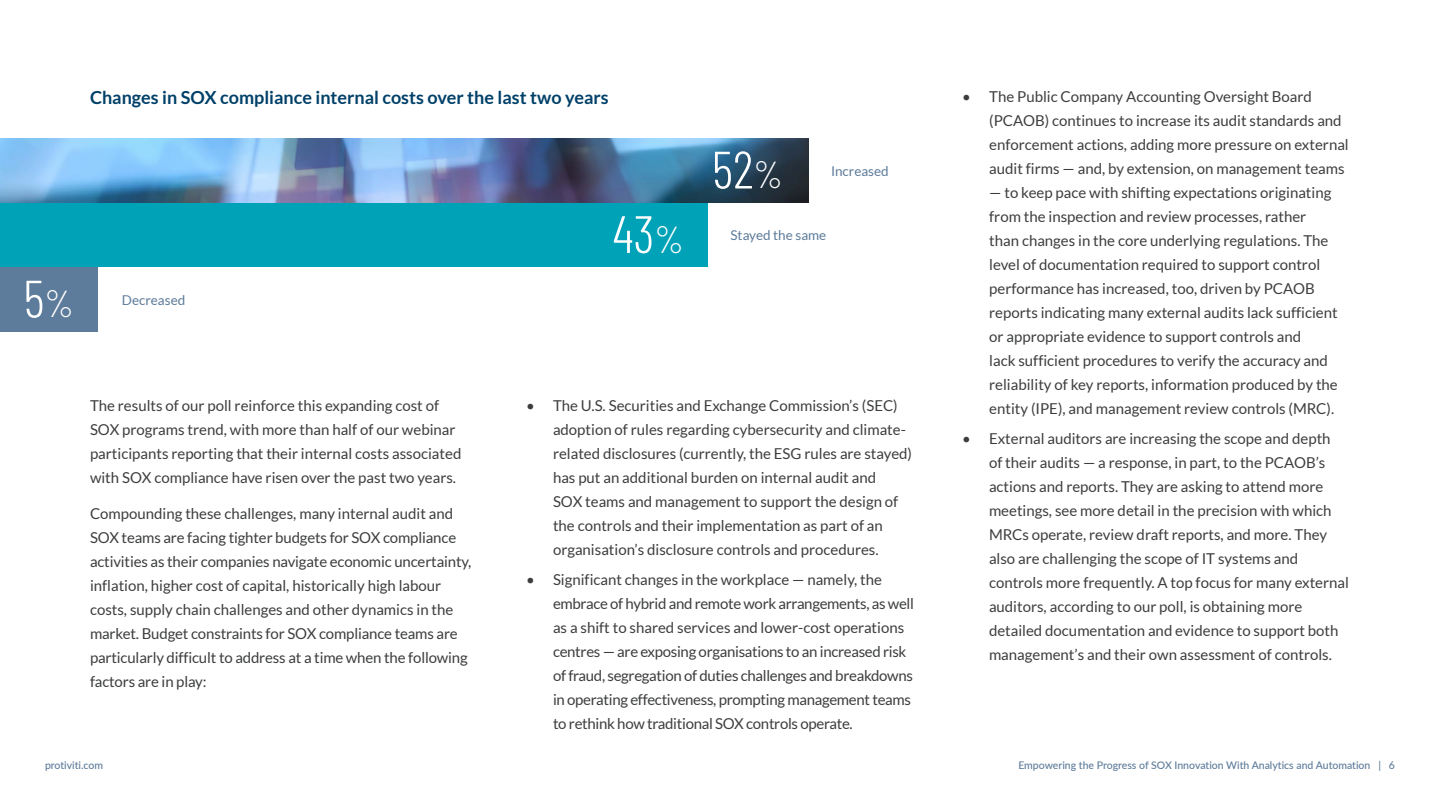
<style>
.page{position:relative;width:1440px;height:810px;background:#fff}
.page>*{position:absolute;margin:0;border:0;box-sizing:border-box;transform-origin:0 0}
.Lato_Body{font:300 52.5px "Barlow Condensed";color:#fff}
.Subtitle{font:700 18px "Lato";color:#004068}
.Intro_Body{font:15px/24px "Lato";color:#3c3d3e}
.Intro_Body-2{font:15px/24px "Lato";letter-spacing:-.02em;color:#3c3d3e}
.Lato_Body-2{font:15px/24px "Lato";color:#3c3d3e}
.Chart_Graphic_Label_Left_Aligned{font:13.5px "Lato";color:#5d7b9a}
.t1{font:500 10.5px "Lato";color:#5d7b9a}
.s1{font-size:37.5px}
</style>
<div class="page">
<div style="left:0;top:267px;width:98px;height:65px;background:#5d7b9a"></div>
<div style="left:0;top:203px;width:708px;height:64px;background:#00a2b8"></div>
<img style="left:0;top:138px;width:808px;height:65px">
<p class="Subtitle" style="left:90px;top:88px;width:520px">Changes in SOX compliance internal costs over the last two years</p>
<p class="Lato_Body" style="left:23px;top:261px;width:52px">5<span class="s1">%</span></p>
<p class="Chart_Graphic_Label_Left_Aligned" style="left:122px;top:293px;width:65px">Decreased</p>
<p class="Lato_Body" style="left:613px;top:197px;width:73px">43<span class="s1">%</span></p>
<p class="Lato_Body" style="left:712px;top:132px;width:73px">52<span class="s1">%</span></p>
<p class="Chart_Graphic_Label_Left_Aligned" style="left:831px;top:164px;width:59px">Increased</p>
<p class="Chart_Graphic_Label_Left_Aligned" style="left:730px;top:228px;width:97px">Stayed the same</p>
<p class="Lato_Body-2" style="left:90px;top:394px;width:373px">The results of our poll reinforce this expanding cost of SOX programs trend, with more than half of our webinar participants reporting that their internal costs associated with SOX compliance have risen over the past two years.</p>
<p class="Intro_Body" style="left:90px;top:502px;width:383px">Compounding these challenges, many internal audit and SOX teams are facing tighter budgets for SOX compliance activities as their companies navigate economic uncertainty, inflation, higher cost of capital, historically high labour costs, supply chain challenges and other dynamics in the market. Budget constraints for SOX compliance teams are particularly difficult to address at a time when the following factors are in play:</p>
<p class="Intro_Body" style="left:553px;top:394px;width:361px;text-indent:-27px">• The U.S. Securities and Exchange Commission’s (SEC) adoption of rules regarding cybersecurity and climate&shy;related disclosures (currently, the ESG rules are stayed) has put an additional burden on internal audit and<br>SOX teams and management to support the design of the controls and their implementation as part of an organisation’s disclosure controls and procedures.</p>
<p class="Intro_Body-2" style="left:553px;top:568px;width:363px;text-indent:-27px">• Significant changes in the workplace — namely, the embrace of hybrid and remote work arrangements, as well as a shift to shared services and lower-cost operations centres — are exposing organisations to an increased risk of fraud, segregation of duties challenges and breakdowns in operating effectiveness, prompting management teams to rethink how traditional SOX controls operate.</p>
<p class="Intro_Body" style="left:989px;top:85px;width:361px;text-indent:-27px">• The Public Company Accounting Oversight Board (PCAOB) continues to increase its audit standards and enforcement actions, adding more pressure on external audit firms — and, by extension, on management teams</p>
<p class="Intro_Body" style="left:989px;top:181px;width:350px">— to keep pace with shifting expectations originating from the inspection and review processes, rather than changes in the core underlying regulations. The level of documentation required to support control performance has increased, too, driven by PCAOB reports indicating many external audits lack sufficient or appropriate evidence to support controls and<br>lack sufficient procedures to verify the accuracy and reliability of key reports, information produced by the entity (IPE), and management review controls (MRC).</p>
<p class="Intro_Body" style="left:989px;top:427px;width:361px;text-indent:-27px">• External auditors are increasing the scope and depth<br>of their audits — a response, in part, to the PCAOB’s actions and reports. They are asking to attend more meetings, see more detail in the precision with which MRCs operate, review draft reports, and more. They also are challenging the scope of IT systems and controls more frequently. A top focus for many external auditors, according to our poll, is obtaining more detailed documentation and evidence to support both management’s and their own assessment of controls.</p>
<p class="t1" style="left:45px;top:758px;width:60px">protiviti.com</p>
<p class="t1" style="left:1018px;top:758px;width:378px">Empowering the Progress of SOX Innovation With Analytics and Automation | 6</p>
</div>
